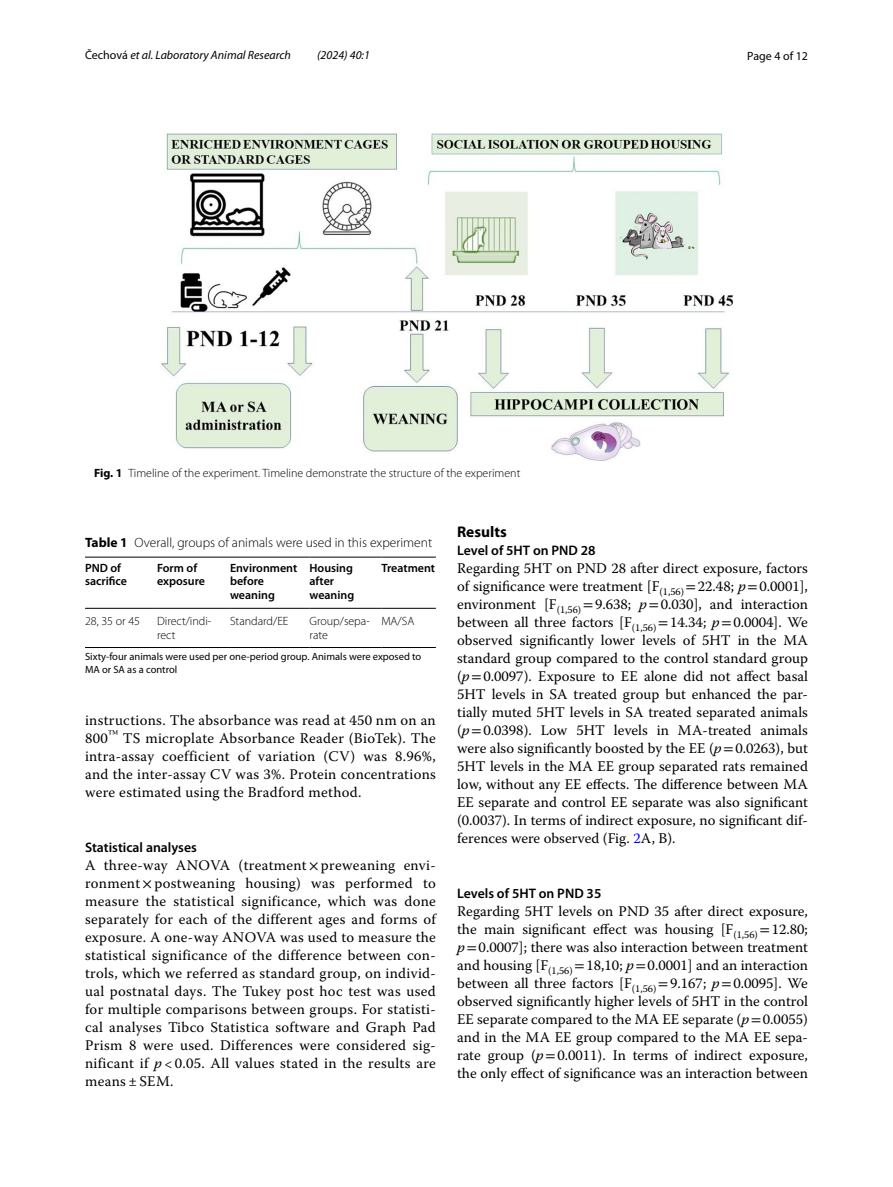
<style>
.page{position:relative;width:893px;height:1187px;background:#fff}
.page>*{position:absolute;margin:0;border:0;box-sizing:border-box;transform-origin:0 0}
.t1{font:700 15.45px "Myriad Pro";color:#000}
.t2{font:14.7px/18px "Warnock Pro";letter-spacing:.015em;color:#000;text-align:justify}
.t3{font:600 13.8px "Myriad Pro";color:#000}
.t4{font:300 13.5px "Myriad Pro";color:#000}
.t5{font:300 12px/13.5px "Myriad Pro";color:#000}
.t6{font:600 12px/13.5px "Myriad Pro";color:#000}
.t7{font:italic 12px "Myriad Pro";color:#000}
.t8{font:12px "Myriad Pro";color:#000}
.t9{font:10.5px/12.8px "Myriad Pro";color:#000}
.s1{font-style:normal}
.s2{font-weight:700}
.s3{font-family:"STIX"}
.s4{font-style:italic}
.s5{color:#00f}
</style>
<div class="page">
<img style="left:161px;top:133px;width:572px;height:328px">
<hr style="left:85px;top:557px;width:72px;height:1px;background:#000">
<hr style="left:85px;top:608px;width:72px;height:1px;background:#000">
<hr style="left:157px;top:557px;width:73px;height:1px;background:#000">
<hr style="left:157px;top:608px;width:73px;height:1px;background:#000">
<hr style="left:230px;top:557px;width:80px;height:1px;background:#000">
<hr style="left:230px;top:608px;width:80px;height:1px;background:#000">
<hr style="left:310px;top:557px;width:71px;height:1px;background:#000">
<hr style="left:310px;top:608px;width:71px;height:1px;background:#000">
<hr style="left:381px;top:557px;width:55px;height:1px;background:#000">
<hr style="left:381px;top:608px;width:55px;height:1px;background:#000">
<hr style="left:85px;top:647px;width:72px;height:1px;background:#000">
<hr style="left:157px;top:647px;width:73px;height:1px;background:#000">
<hr style="left:230px;top:647px;width:80px;height:1px;background:#000">
<hr style="left:310px;top:647px;width:71px;height:1px;background:#000">
<hr style="left:381px;top:647px;width:55px;height:1px;background:#000">
<p class="t7" style="left:85px;top:48px;width:207px"><span class="s1">Čechová</span> et al. Laboratory Animal Research</p>
<p class="t7" style="left:317px;top:48px;width:54px">(2024) 40:1</p>
<p class="t8" style="left:747px;top:48px;width:62px">Page 4 of 12</p>
<p class="t5" style="left:94px;top:466px;width:428px"><span class="s2">Fig. 1</span> Timeline of the experiment. Timeline demonstrate the structure of the experiment</p>
<p class="t4" style="left:85px;top:535px;width:349px"><span class="s2">Table 1</span> Overall, groups of animals were used in this experiment</p>
<p class="t6" style="left:85px;top:560px;width:44px">PND of sacrifice</p>
<p class="t6" style="left:157px;top:560px;width:49px">Form of exposure</p>
<p class="t6" style="left:230px;top:560px;width:69px">Environment before weaning</p>
<p class="t6" style="left:310px;top:560px;width:46px">Housing after weaning</p>
<p class="t6" style="left:381px;top:560px;width:55px">Treatment</p>
<p class="t5" style="left:85px;top:615px;width:57px">28, 35 or 45</p>
<p class="t5" style="left:157px;top:615px;width:56px">Direct/indi&shy;rect</p>
<p class="t5" style="left:230px;top:615px;width:60px">Standard/EE</p>
<p class="t5" style="left:309px;top:615px;width:62px">Group/sepa&shy;rate</p>
<p class="t5" style="left:381px;top:615px;width:34px">MA/SA</p>
<p class="t9" style="left:85px;top:650px;width:338px">Sixty-four animals were used per one-period group. Animals were exposed to<br>MA or SA as a control</p>
<p class="t2" style="left:85px;top:711px;width:352px">instructions. The absorbance was read at 450 nm on an 800<sup>™</sup> TS microplate Absorbance Reader (BioTek). The intra-assay coefficient of variation (CV) was 8.96%, and the inter-assay CV was 3%. Protein concentrations were estimated using the Bradford method.</p>
<p class="t3" style="left:85px;top:838px;width:113px">Statistical analyses</p>
<p class="t2" style="left:85px;top:856px;width:352px">A three-way ANOVA (treatment <span class="s3">×</span> preweaning envi&shy;ronment <span class="s3">×</span> postweaning housing) was performed to measure the statistical significance, which was done separately for each of the different ages and forms of exposure. A one-way ANOVA was used to measure the statistical significance of the difference between con&shy;trols, which we referred as standard group, on individ&shy;ual postnatal days. The Tukey post hoc test was used for multiple comparisons between groups. For statisti&shy;cal analyses Tibco Statistica software and Graph Pad Prism 8 were used. Differences were considered sig&shy;nificant if <span class="s4">p</span> &lt; 0.05. All values stated in the results are means ± SEM.</p>
<p class="t1" style="left:457px;top:522px;width:51px">Results</p>
<p class="t3" style="left:457px;top:541px;width:140px">Level of 5HT on PND 28</p>
<p class="t2" style="left:457px;top:559px;width:352px">Regarding 5HT on PND 28 after direct exposure, factors of significance were treatment [F<sub>(1,56)</sub> <span class="s3">=</span>22.48; <span class="s4">p</span><span class="s3">=</span>0.0001], environment [F<sub>(1,56)</sub> <span class="s3">=</span>9.638; <span class="s4">p</span><span class="s3">=</span>0.030], and interaction between all three factors [F<sub>(1,56)</sub> <span class="s3">=</span>14.34; <span class="s4">p</span><span class="s3">=</span>0.0004]. We observed significantly lower levels of 5HT in the MA standard group compared to the control standard group (<span class="s4">p</span><span class="s3">=</span>0.0097). Exposure to EE alone did not affect basal 5HT levels in SA treated group but enhanced the par&shy;tially muted 5HT levels in SA treated separated animals (<span class="s4">p</span><span class="s3">=</span>0.0398). Low 5HT levels in MA-treated animals were also significantly boosted by the EE (<span class="s4">p</span><span class="s3">=</span>0.0263), but 5HT levels in the MA EE group separated rats remained low, without any EE effects. The difference between MA EE separate and control EE separate was also significant (0.0037). In terms of indirect exposure, no significant dif&shy;ferences were observed (Fig. <span class="s5">2</span>A, B).</p>
<p class="t3" style="left:457px;top:884px;width:146px">Levels of 5HT on PND 35</p>
<p class="t2" style="left:457px;top:902px;width:352px">Regarding 5HT levels on PND 35 after direct exposure, the main significant effect was housing [F<sub>(1,56)</sub> <span class="s3">=</span>12.80; <span class="s4">p</span><span class="s3">=</span>0.0007]; there was also interaction between treatment and housing [F<sub>(1,56)</sub> <span class="s3">=</span>18,10; <span class="s4">p</span><span class="s3">=</span>0.0001] and an interaction between all three factors [F<sub>(1,56)</sub> <span class="s3">=</span>9.167; <span class="s4">p</span><span class="s3">=</span>0.0095]. We observed significantly higher levels of 5HT in the control EE separate compared to the MA EE separate (<span class="s4">p</span><span class="s3">=</span>0.0055) and in the MA EE group compared to the MA EE sepa&shy;rate group (<span class="s4">p</span><span class="s3">=</span>0.0011). In terms of indirect exposure, the only effect of significance was an interaction between</p>
</div>
